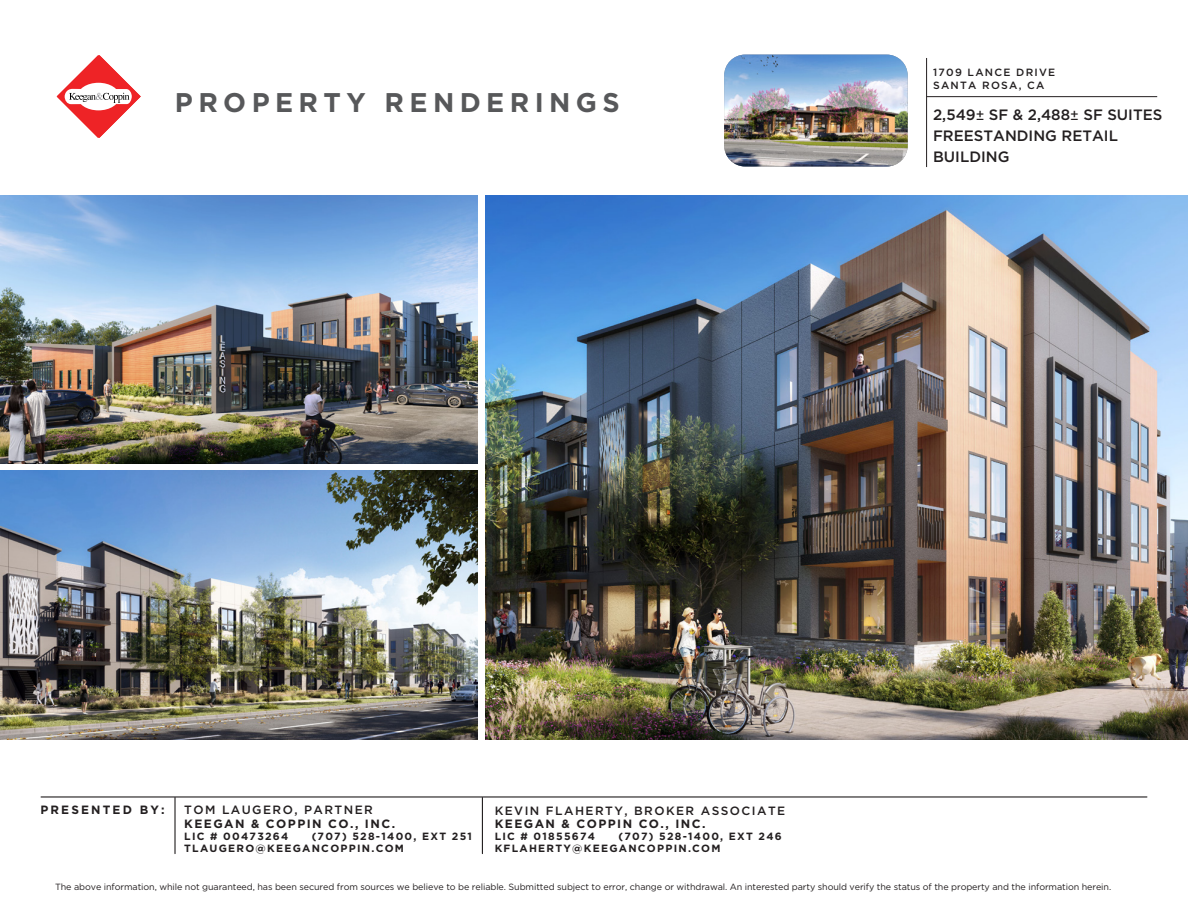
<style>
.page{position:relative;width:1188px;height:918px;background:#fff}
.page>*{position:absolute;margin:0;border:0;box-sizing:border-box;transform-origin:0 0}
.page_title{font:700 27px "Gotham";letter-spacing:.2em;color:#57585a}
.t1{font:500 15px/21px "Gotham";color:#231f20}
.t2{font:500 12px "Gotham";letter-spacing:.12em;color:#231f20}
.t3{font:700 12px "Gotham";letter-spacing:.12em;color:#231f20}
.t4{font:700 12px "Gotham";letter-spacing:.18em;color:#231f20}
.t5{font:700 10.5px/12px "Gotham";letter-spacing:.12em;color:#231f20}
.t6{font:500 10.5px/12.6px "Gotham";letter-spacing:.12em;color:#231f20}
.t7{font:9px "Gotham";letter-spacing:-.01em;color:#231f20}
.s1{font-family:"Montserrat"}
</style>
<div class="page">
<hr style="left:927px;top:96px;width:230px;height:1px;background:#231f20">
<hr style="left:926px;top:58px;width:1px;height:109px;background:#231f20">
<img style="left:724px;top:55px;width:184px;height:112px">
<svg style="left:57px;top:55px;width:84px;height:83px"></svg>
<hr style="left:41px;top:796px;width:1106px;height:2px;background:#231f20">
<hr style="left:174px;top:798px;width:2px;height:56px;background:#231f20">
<hr style="left:482px;top:798px;width:1px;height:56px;background:#231f20">
<img style="left:0;top:195px;width:477px;height:269px">
<img style="left:0;top:471px;width:477px;height:268px">
<img style="left:485px;top:195px;width:703px;height:544px">
<p class="page_title" style="left:175px;top:86px;width:446px">PROPERTY RENDERINGS</p>
<p class="t6" style="left:933px;top:66px;width:124px">1709 LANCE DRIVE<br>SANTA ROSA, CA</p>
<h2 class="t1" style="left:933px;top:104px;width:231px">2,549<span class="s1">±</span> SF &amp; 2,488<span class="s1">±</span> SF SUITES<br>FREESTANDING RETAIL<br>BUILDING</h2>
<h3 class="t4" style="left:40px;top:803px;width:126px">PRESENTED BY:</h3>
<h3 class="t2" style="left:184px;top:803px;width:190px">TOM LAUGERO, PARTNER</h3>
<h3 class="t3" style="left:184px;top:816px;width:212px">KEEGAN &amp; COPPIN CO., INC.</h3>
<p class="t5" style="left:184px;top:830px;width:106px">LIC # 00473264</p>
<p class="t5" style="left:184px;top:830px;width:289px;text-indent:127px">(707) 528-1400, EXT 251<br>TLAUGERO@KEEGANCOPPIN.COM</p>
<h3 class="t2" style="left:495px;top:804px;width:292px">KEVIN FLAHERTY, BROKER ASSOCIATE</h3>
<h3 class="t3" style="left:495px;top:817px;width:212px">KEEGAN &amp; COPPIN CO., INC.</h3>
<p class="t5" style="left:495px;top:830px;width:102px">LIC # 01855674</p>
<p class="t5" style="left:495px;top:830px;width:289px;text-indent:124px">(707) 528-1400, EXT 246<br>KFLAHERTY@KEEGANCOPPIN.COM</p>
<p class="t7" style="left:55px;top:882px;width:1058px">The above information, while not guaranteed, has been secured from sources we believe to be reliable. Submitted subject to error, change or withdrawal. An interested party should verify the status of the property and the information herein.</p>
</div>
